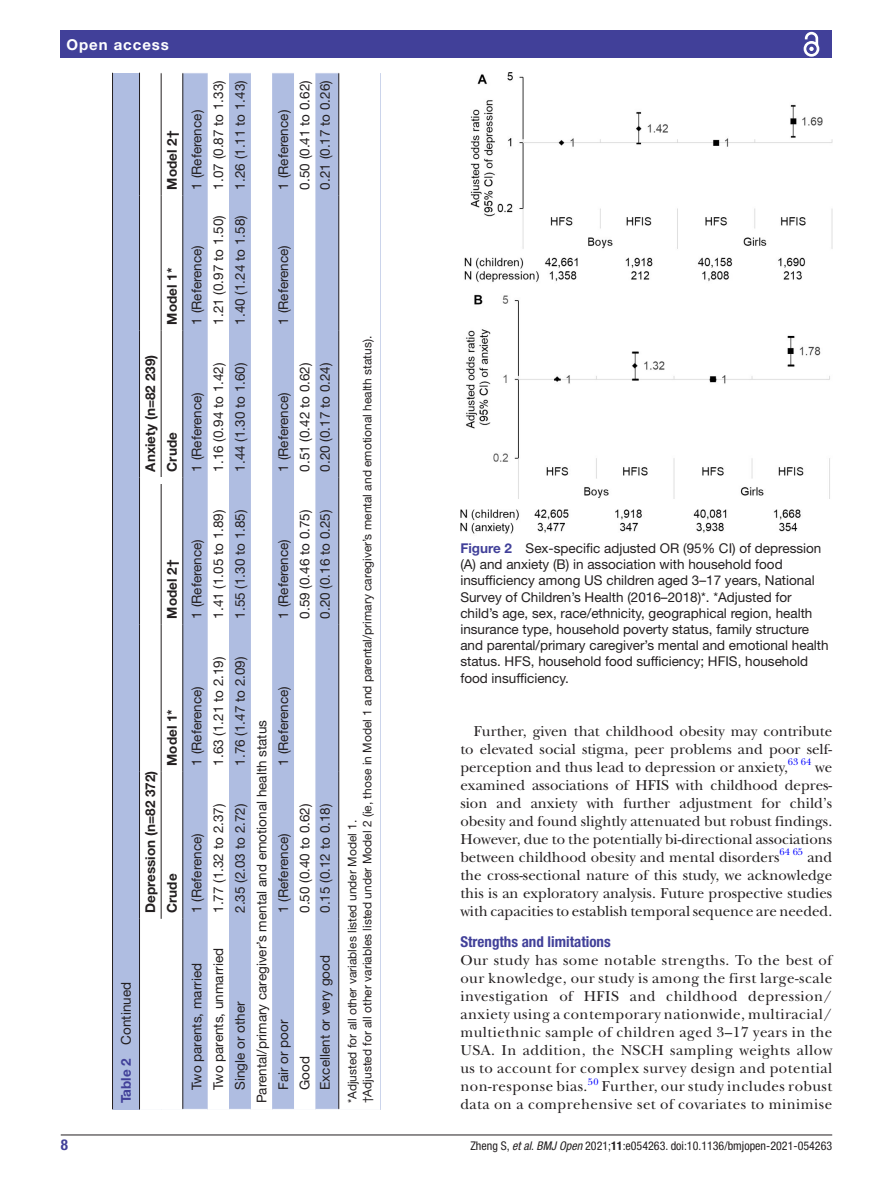
<style>
.page{position:relative;width:893px;height:1191px;background:#fff}
.page>*{position:absolute;margin:0;border:0;box-sizing:border-box;transform-origin:0 0}
.t1{font:15px/18px "New Baskerville";color:#231f20;text-align:justify}
.t2{font:700 condensed 15px "Helvetica Neue LT Std";color:#414099}
.t3{font:700 15px "Helvetica Neue LT Std";letter-spacing:.065em;color:#fff}
.t4{font:13.5px/16.2px "Helvetica Neue LT Std";color:#231f20}
.t5{font:700 13.5px "Helvetica Neue LT Std";color:#231f20}
.t6{font:700 13.5px "Helvetica Neue LT Std";color:#414099}
.t7{font:12px/15px "Helvetica Neue LT Std";color:#231f20}
.t8{font:condensed 12px "Helvetica Neue LT Std";color:#231f20}
.t9{font:9.9px "New Baskerville";color:#00f}
.s1{font-weight:700;color:#414099}
.s2{font-style:italic}
.s3{font-weight:700}
</style>
<div class="page">
<hr style="left:61px;top:1134px;width:771px;height:1px;background:#231f20">
<div style="left:61px;top:31px;width:771px;height:27px;background:#414099"></div>
<svg style="left:803px;top:31px;width:17px;height:26px"></svg>
<div style="left:131px;top:73px;width:249px;height:1036px;background:#afbde1"></div>
<svg style="left:140px;top:73px;width:240px;height:1036px;background:#f6f6f6"></svg>
<svg style="left:183px;top:73px;width:155px;height:1036px"></svg>
<hr style="left:182px;top:918px;width:1px;height:191px;background:#231f20">
<hr style="left:139px;top:918px;width:1px;height:191px;background:#231f20">
<hr style="left:139px;top:771px;width:1px;height:147px;background:#231f20">
<hr style="left:139px;top:624px;width:1px;height:147px;background:#231f20">
<hr style="left:139px;top:477px;width:1px;height:147px;background:#231f20">
<hr style="left:139px;top:330px;width:1px;height:147px;background:#231f20">
<hr style="left:139px;top:195px;width:1px;height:135px;background:#231f20">
<hr style="left:139px;top:73px;width:1px;height:122px;background:#231f20">
<hr style="left:161px;top:771px;width:1px;height:147px;background:#231f20">
<hr style="left:182px;top:771px;width:1px;height:147px;background:#231f20">
<hr style="left:161px;top:624px;width:1px;height:147px;background:#231f20">
<hr style="left:182px;top:624px;width:1px;height:147px;background:#231f20">
<hr style="left:161px;top:477px;width:1px;height:147px;background:#231f20">
<hr style="left:182px;top:477px;width:1px;height:147px;background:#231f20">
<hr style="left:161px;top:330px;width:1px;height:147px;background:#231f20">
<hr style="left:182px;top:330px;width:1px;height:147px;background:#231f20">
<hr style="left:161px;top:195px;width:1px;height:135px;background:#231f20">
<hr style="left:182px;top:195px;width:1px;height:135px;background:#231f20">
<hr style="left:161px;top:73px;width:1px;height:122px;background:#231f20">
<hr style="left:182px;top:73px;width:1px;height:122px;background:#231f20">
<hr style="left:338px;top:771px;width:1px;height:147px;background:#231f20">
<hr style="left:338px;top:624px;width:1px;height:147px;background:#231f20">
<hr style="left:338px;top:477px;width:1px;height:147px;background:#231f20">
<hr style="left:338px;top:330px;width:1px;height:147px;background:#231f20">
<hr style="left:338px;top:195px;width:1px;height:135px;background:#231f20">
<hr style="left:338px;top:73px;width:1px;height:122px;background:#231f20">
<hr style="left:338px;top:918px;width:1px;height:191px;background:#231f20">
<hr style="left:356px;top:73px;width:1px;height:1030px;background:#fff">
<hr style="left:371px;top:73px;width:1px;height:1030px;background:#fff">
<svg style="left:159px;top:477px;width:4px;height:6px"></svg>
<div style="left:113px;top:73px;width:18px;height:1036px;background:#afbde1"></div>
<hr style="left:112px;top:73px;width:1px;height:1036px;background:#231f20">
<img style="left:460px;top:73px;width:372px;height:461px">
<p class="t3" style="left:66px;top:35px;width:104px">Open access</p>
<p class="t5" style="left:164px;top:189px;width:60px;rotate:-90deg">Model 2†</p>
<p class="t5" style="left:164px;top:324px;width:58px;rotate:-90deg">Model 1*</p>
<p class="t4" style="left:188px;top:189px;width:81px;rotate:-90deg">1 (Reference)</p>
<p class="t4" style="left:210px;top:189px;width:111px;rotate:-90deg">1.07 (0.87 to 1.33)</p>
<p class="t4" style="left:232px;top:189px;width:111px;rotate:-90deg">1.26 (1.11 to 1.43)</p>
<p class="t4" style="left:188px;top:324px;width:81px;rotate:-90deg">1 (Reference)</p>
<p class="t4" style="left:210px;top:324px;width:111px;rotate:-90deg">1.21 (0.97 to 1.50)</p>
<p class="t4" style="left:232px;top:324px;width:111px;rotate:-90deg">1.40 (1.24 to 1.58)</p>
<p class="t5" style="left:142px;top:471px;width:118px;rotate:-90deg">Anxiety (n=82 239)</p>
<p class="t5" style="left:164px;top:471px;width:41px;rotate:-90deg">Crude</p>
<p class="t4" style="left:188px;top:471px;width:81px;rotate:-90deg">1 (Reference)</p>
<p class="t4" style="left:210px;top:471px;width:111px;rotate:-90deg">1.16 (0.94 to 1.42)</p>
<p class="t4" style="left:232px;top:471px;width:111px;rotate:-90deg">1.44 (1.30 to 1.60)</p>
<p class="t5" style="left:164px;top:618px;width:60px;rotate:-90deg">Model 2†</p>
<p class="t4" style="left:188px;top:618px;width:81px;rotate:-90deg">1 (Reference)</p>
<p class="t4" style="left:210px;top:618px;width:111px;rotate:-90deg">1.41 (1.05 to 1.89)</p>
<p class="t4" style="left:232px;top:618px;width:111px;rotate:-90deg">1.55 (1.30 to 1.85)</p>
<p class="t4" style="left:275px;top:189px;width:81px;rotate:-90deg">1 (Reference)</p>
<p class="t4" style="left:297px;top:189px;width:111px;rotate:-90deg">0.50 (0.41 to 0.62)</p>
<p class="t4" style="left:317px;top:189px;width:111px;rotate:-90deg">0.21 (0.17 to 0.26)</p>
<p class="t4" style="left:275px;top:324px;width:81px;rotate:-90deg">1 (Reference)</p>
<p class="t4" style="left:275px;top:471px;width:81px;rotate:-90deg">1 (Reference)</p>
<p class="t4" style="left:297px;top:471px;width:111px;rotate:-90deg">0.51 (0.42 to 0.62)</p>
<p class="t4" style="left:317px;top:471px;width:111px;rotate:-90deg">0.20 (0.17 to 0.24)</p>
<p class="t4" style="left:275px;top:618px;width:81px;rotate:-90deg">1 (Reference)</p>
<p class="t4" style="left:297px;top:618px;width:111px;rotate:-90deg">0.59 (0.46 to 0.75)</p>
<p class="t4" style="left:317px;top:618px;width:111px;rotate:-90deg">0.20 (0.16 to 0.25)</p>
<p class="t5" style="left:142px;top:912px;width:144px;rotate:-90deg">Depression (n=82 372)</p>
<p class="t5" style="left:164px;top:765px;width:58px;rotate:-90deg">Model 1*</p>
<p class="t5" style="left:164px;top:912px;width:41px;rotate:-90deg">Crude</p>
<p class="t4" style="left:118px;top:1044px;width:64px;rotate:-90deg">Continued</p>
<p class="t6" style="left:118px;top:1103px;width:47px;rotate:-90deg">Table 2</p>
<p class="t4" style="left:188px;top:765px;width:81px;rotate:-90deg">1 (Reference)</p>
<p class="t4" style="left:210px;top:765px;width:111px;rotate:-90deg">1.63 (1.21 to 2.19)</p>
<p class="t4" style="left:188px;top:912px;width:81px;rotate:-90deg">1 (Reference)</p>
<p class="t4" style="left:210px;top:912px;width:111px;rotate:-90deg">1.77 (1.32 to 2.37)</p>
<p class="t4" style="left:188px;top:1089px;width:128px;rotate:-90deg">Two parents, married</p>
<p class="t4" style="left:210px;top:1089px;width:143px;rotate:-90deg">Two parents, unmarried</p>
<p class="t4" style="left:232px;top:765px;width:111px;rotate:-90deg">1.76 (1.47 to 2.09)</p>
<p class="t4" style="left:232px;top:912px;width:111px;rotate:-90deg">2.35 (2.03 to 2.72)</p>
<p class="t4" style="left:232px;top:1089px;width:90px;rotate:-90deg">Single or other</p>
<p class="t4" style="left:275px;top:765px;width:81px;rotate:-90deg">1 (Reference)</p>
<p class="t4" style="left:251px;top:1089px;width:371px;line-height:21.6px;text-indent:-14px;rotate:-90deg">Parental/primary caregiver’s mental and emotional health status<br>Fair or poor</p>
<p class="t4" style="left:275px;top:912px;width:81px;rotate:-90deg">1 (Reference)</p>
<p class="t4" style="left:297px;top:912px;width:111px;rotate:-90deg">0.50 (0.40 to 0.62)</p>
<p class="t4" style="left:317px;top:912px;width:111px;rotate:-90deg">0.15 (0.12 to 0.18)</p>
<p class="t4" style="left:297px;top:1089px;width:35px;rotate:-90deg">Good</p>
<p class="t4" style="left:317px;top:1089px;width:136px;rotate:-90deg">Excellent or very good</p>
<p class="t7" style="left:344px;top:1103px;width:769px;rotate:-90deg">*Adjusted for all other variables listed under Model 1.<br>†Adjusted for all other variables listed under Model 2 (ie, those in Model 1 and parental/primary caregiver’s mental and emotional health status).</p>
<p class="t4" style="left:460px;top:540px;width:370px"><span class="s1">Figure 2</span> Sex-specific adjusted OR (95% CI) of depression (A) and anxiety (B) in association with household food insufficiency among US children aged 3–17 years, National Survey of Children’s Health (2016–2018)*. *Adjusted for child’s age, sex, race/ethnicity, geographical region, health insurance type, household poverty status, family structure and parental/primary caregiver’s mental and emotional health status. HFS, household food sufficiency; HFIS, household food insufficiency.</p>
<p class="t1" style="left:460px;top:722px;width:373px;text-indent:14px">Further, given that childhood obesity may contribute to elevated social stigma, peer problems and poor self&shy;perception and thus lead to depression or anxiety,</p>
<p class="t9" style="left:788px;top:756px;width:25px">63 64</p>
<p class="t1" style="left:460px;top:758px;width:373px;text-indent:355px">we examined associations of HFIS with childhood depres&shy;sion and anxiety with further adjustment for child’s obesity and found slightly attenuated but robust findings.<br>However, due to the potentially bi-directional associations between childhood obesity and mental disorders</p>
<p class="t9" style="left:779px;top:846px;width:25px">64 65</p>
<p class="t1" style="left:460px;top:848px;width:373px;text-indent:347px">and the cross-sectional nature of this study, we acknowledge this is an exploratory analysis. Future prospective studies with capacities to establish temporal sequence are needed.</p>
<p class="t2" style="left:460px;top:933px;width:152px">Strengths and limitations</p>
<p class="t1" style="left:460px;top:951px;width:373px">Our study has some notable strengths. To the best of our knowledge, our study is among the first large-scale investigation of HFIS and childhood depression/ anxiety using a contemporary nationwide, multiracial/ multiethnic sample of children aged 3–17 years in the USA. In addition, the NSCH sampling weights allow us to account for complex survey design and potential non-response bias.<sup>50</sup> Further, our study includes robust data on a comprehensive set of covariates to minimise</p>
<p class="t2" style="left:61px;top:1135px;width:9px">8</p>
<p class="t8" style="left:470px;top:1138px;width:363px">Zheng S, <span class="s2">et al</span>. <span class="s2">BMJ Open</span> 2021;<span class="s3">11</span>:e054263. doi:10.1136/bmjopen-2021-054263</p>
</div>
